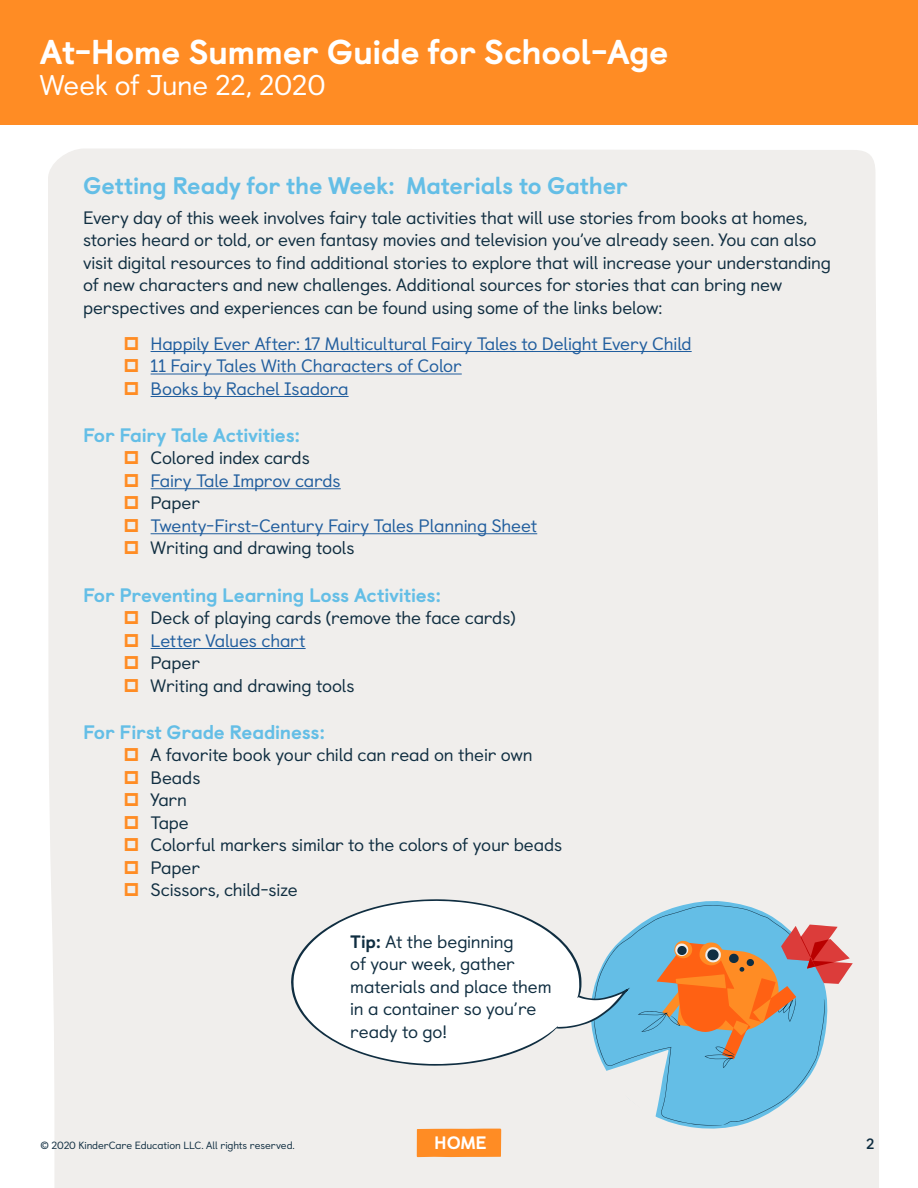
<style>
.page{position:relative;width:918px;height:1188px;background:#fff}
.page>*{position:absolute;margin:0;border:0;box-sizing:border-box;transform-origin:0 0}
.t1{font:800 34.5px "Castledown";letter-spacing:-.015em;color:#fff}
.t2{font:28.5px "Castledown";letter-spacing:-.02em;color:#fff}
.t3{font:800 24px "Castledown";letter-spacing:-.01em;color:#64bee6}
.t4{font:800 19.5px "Castledown";letter-spacing:-.015em;color:#64bee6}
.t5{font:18px/22.5px "Castledown";letter-spacing:-.01em;color:#102e41}
.t6{font:18px/22.5px "Castledown";letter-spacing:-.01em;color:#215e9e}
.t7{font:800 18px "Castledown";color:#fff}
.t8{font:700 15px "Castledown";color:#102e41}
.t9{font:10.5px "Castledown";letter-spacing:-.01em;color:#102e41}
.s1{font-weight:800}
</style>
<div class="page">
<div style="left:48px;top:149px;width:831px;height:1039px;background:#f0eeec"></div>
<div style="left:417px;top:1129px;width:84px;height:28px;background:#ff8c24"></div>
<div style="left:0;top:0;width:918px;height:125px;background:#ff8c24"></div>
<hr style="left:151px;top:351px;width:541px;height:1px;background:#215e9e">
<hr style="left:151px;top:374px;width:311px;height:1px;background:#215e9e">
<hr style="left:151px;top:396px;width:198px;height:1px;background:#215e9e">
<hr style="left:151px;top:488px;width:190px;height:1px;background:#215e9e">
<hr style="left:151px;top:533px;width:386px;height:1px;background:#215e9e">
<hr style="left:151px;top:648px;width:155px;height:1px;background:#215e9e">
<svg style="left:590px;top:900px;width:238px;height:229px;background:#dee7eb"></svg>
<svg style="left:554px;top:905px;width:299px;height:221px;background:#aabbc2"></svg>
<svg style="left:291px;top:899px;width:291px;height:167px"></svg>
<svg style="left:125px;top:336px;width:13px;height:14px"></svg>
<svg style="left:125px;top:359px;width:13px;height:13px"></svg>
<svg style="left:125px;top:381px;width:13px;height:14px"></svg>
<svg style="left:125px;top:451px;width:13px;height:13px"></svg>
<svg style="left:125px;top:474px;width:13px;height:13px"></svg>
<svg style="left:125px;top:496px;width:13px;height:13px"></svg>
<svg style="left:125px;top:519px;width:13px;height:13px"></svg>
<svg style="left:125px;top:541px;width:13px;height:13px"></svg>
<svg style="left:125px;top:611px;width:13px;height:13px"></svg>
<svg style="left:125px;top:633px;width:13px;height:14px"></svg>
<svg style="left:125px;top:656px;width:13px;height:13px"></svg>
<svg style="left:125px;top:678px;width:13px;height:14px"></svg>
<svg style="left:125px;top:748px;width:13px;height:13px"></svg>
<svg style="left:125px;top:771px;width:13px;height:13px"></svg>
<svg style="left:125px;top:793px;width:13px;height:13px"></svg>
<svg style="left:125px;top:816px;width:13px;height:13px"></svg>
<svg style="left:125px;top:838px;width:13px;height:13px"></svg>
<svg style="left:125px;top:861px;width:13px;height:13px"></svg>
<svg style="left:125px;top:883px;width:13px;height:13px"></svg>
<h1 class="t1" style="left:40px;top:24px;width:630px">At-Home Summer Guide for School-Age</h1>
<h2 class="t2" style="left:40px;top:63px;width:287px">Week of June 22, 2020</h2>
<h3 class="t3" style="left:83px;top:166px;width:546px">Getting Ready for the Week: Materials to Gather</h3>
<p class="t5" style="left:83px;top:205px;width:749px">Every day of this week involves fairy tale activities that will use stories from books at homes, stories heard or told, or even fantasy movies and television you’ve already seen. You can also visit digital resources to find additional stories to explore that will increase your understanding of new characters and new challenges. Additional sources for stories that can bring new perspectives and experiences can be found using some of the links below:</p>
<p class="t6" style="left:151px;top:331px;width:543px">Happily Ever After: 17 Multicultural Fairy Tales to Delight Every Child<br>11 Fairy Tales With Characters of Color<br>Books by Rachel Isadora</p>
<p class="t4" style="left:83px;top:419px;width:218px">For Fairy Tale Activities:</p>
<p class="t5" style="left:151px;top:445px;width:161px">Colored index cards</p>
<p class="t6" style="left:151px;top:468px;width:192px">Fairy Tale Improv cards</p>
<p class="t5" style="left:151px;top:490px;width:51px">Paper</p>
<p class="t6" style="left:151px;top:513px;width:388px">Twenty-First-Century Fairy Tales Planning Sheet</p>
<p class="t5" style="left:151px;top:535px;width:206px">Writing and drawing tools</p>
<p class="t4" style="left:83px;top:579px;width:359px">For Preventing Learning Loss Activities:</p>
<p class="t5" style="left:151px;top:605px;width:367px">Deck of playing cards (remove the face cards)</p>
<p class="t6" style="left:151px;top:628px;width:157px">Letter Values chart</p>
<p class="t5" style="left:151px;top:650px;width:206px">Paper<br>Writing and drawing tools</p>
<p class="t4" style="left:83px;top:716px;width:243px">For First Grade Readiness:</p>
<p class="t5" style="left:151px;top:742px;width:413px">A favorite book your child can read on their own<br>Beads<br>Yarn<br>Tape<br>Colorful markers similar to the colors of your beads<br>Paper<br>Scissors, child-size</p>
<p class="t5" style="left:350px;top:929px;width:203px"><span class="s1">Tip:</span> At the beginning<br>of your week, gather materials and place them in a container so you’re ready to go!</p>
<p class="t9" style="left:40px;top:1137px;width:256px">© 2020 KinderCare Education LLC. All rights reserved.</p>
<p class="t7" style="left:434px;top:1128px;width:54px">HOME</p>
<p class="t8" style="left:866px;top:1132px;width:10px">2</p>
</div>
